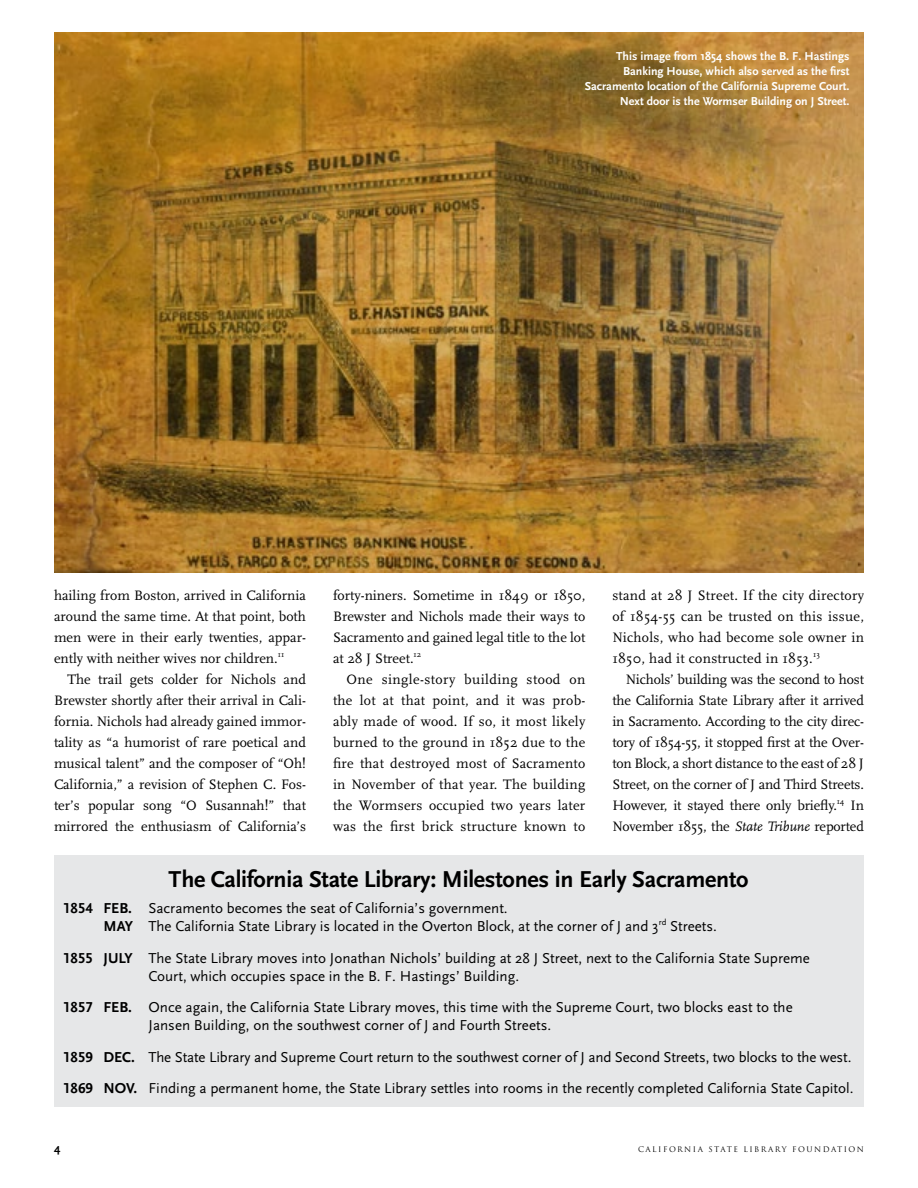
<style>
.page{position:relative;width:918px;height:1188px;background:#fff}
.page>*{position:absolute;margin:0;border:0;box-sizing:border-box;transform-origin:0 0}
.t1{font:700 24px "Scala Sans";letter-spacing:-.01em;color:#000}
.t2{font:15px/18px "Scala Sans";color:#000}
.t3{font:14.25px/21px "Scala";color:#000;text-align:justify}
.t4{font:700 12px/15px "Scala Sans";color:#fff;text-align:right}
.t5{font:700 12px "Scala Sans";color:#000}
.t6{font:7.5px "Trajan";letter-spacing:.2em;color:#000}
.s1{font-style:italic}
.s2{font-family:"Scala Sans Figures";font-weight:700}
.s3{font-weight:700}
</style>
<div class="page">
<div style="left:54px;top:856px;width:810px;height:251px;background:#e6e7e8"></div>
<img style="left:54px;top:32px;width:810px;height:540px">
<p class="t4" style="left:585px;top:49px;width:266px">This image from 1854 shows the B. F. Hastings Banking House, which also served as the first Sacramento location of the California Supreme Court.<br>Next door is the Wormser Building on J Street.</p>
<p class="t3" style="left:54px;top:585px;width:254px">hailing from Boston, arrived in California around the same time. At that point, both men were in their early twenties, appar&shy;ently with neither wives nor children.<sup>11</sup></p>
<p class="t3" style="left:54px;top:669px;width:254px;text-indent:13px">The trail gets colder for Nichols and Brewster shortly after their arrival in Cali&shy;fornia. Nichols had already gained immor&shy;tality as “a humorist of rare poetical and musical talent” and the composer of “Oh!<br>California,” a revision of Stephen C. Fos&shy;ter’s popular song “O Susannah!” that mirrored the enthusiasm of California’s</p>
<p class="t3" style="left:333px;top:585px;width:254px">forty-niners. Sometime in 1849 or 1850, Brewster and Nichols made their ways to Sacramento and gained legal title to the lot at 28 J Street.<sup>12</sup></p>
<p class="t3" style="left:333px;top:669px;width:254px;text-indent:13px">One single-story building stood on the lot at that point, and it was prob&shy;ably made of wood. If so, it most likely burned to the ground in 1852 due to the fire that destroyed most of Sacramento in November of that year. The building the Wormsers occupied two years later was the first brick structure known to</p>
<p class="t3" style="left:612px;top:585px;width:253px">stand at 28 J Street. If the city directory of 1854-55 can be trusted on this issue, Nichols, who had become sole owner in 1850, had it constructed in 1853.<sup>13</sup></p>
<p class="t3" style="left:612px;top:669px;width:253px;text-indent:14px">Nichols’ building was the second to host the California State Library after it arrived in Sacramento. According to the city direc&shy;tory of 1854-55, it stopped first at the Over&shy;ton Block, a short distance to the east of 28 J Street, on the corner of J and Third Streets.<br>However, it stayed there only briefly.<sup>14</sup> In November 1855, the <span class="s1">State Tribune</span> reported</p>
<h1 class="t1" style="left:169px;top:866px;width:581px">The California State Library: Milestones in Early Sacramento</h1>
<p class="t2" style="left:104px;top:900px;width:613px;text-indent:-40px"><span class="s2">1854</span> <span class="s3">FEB.</span> Sacramento becomes the seat of California’s government.<br><span class="s3">MAY</span> The California State Library is located in the Overton Block, at the corner of J and 3<sup>rd</sup> Streets.</p>
<p class="t2" style="left:149px;top:949px;width:663px;text-indent:-86px"><span class="s2">1855</span> <span class="s3">JULY</span> The State Library moves into Jonathan Nichols’ building at 28 J Street, next to the California State Supreme<br>Court, which occupies space in the B. F. Hastings’ Building.</p>
<p class="t2" style="left:149px;top:999px;width:646px;text-indent:-86px"><span class="s2">1857</span> <span class="s3">FEB.</span> Once again, the California State Library moves, this time with the Supreme Court, two blocks east to the<br>Jansen Building, on the southwest corner of J and Fourth Streets.</p>
<p class="t2" style="left:63px;top:1041px;width:790px;line-height:31.5px"><span class="s2">1859</span> <span class="s3">DEC.</span> The State Library and Supreme Court return to the southwest corner of J and Second Streets, two blocks to the west.<br><span class="s2">1869</span> <span class="s3">NOV.</span> Finding a permanent home, the State Library settles into rooms in the recently completed California State Capitol.</p>
<p class="t5" style="left:54px;top:1142px;width:8px">4</p>
<p class="t6" style="left:638px;top:1145px;width:227px">CALIFORNIA STATE LIBRARY FOUNDATION</p>
</div>
